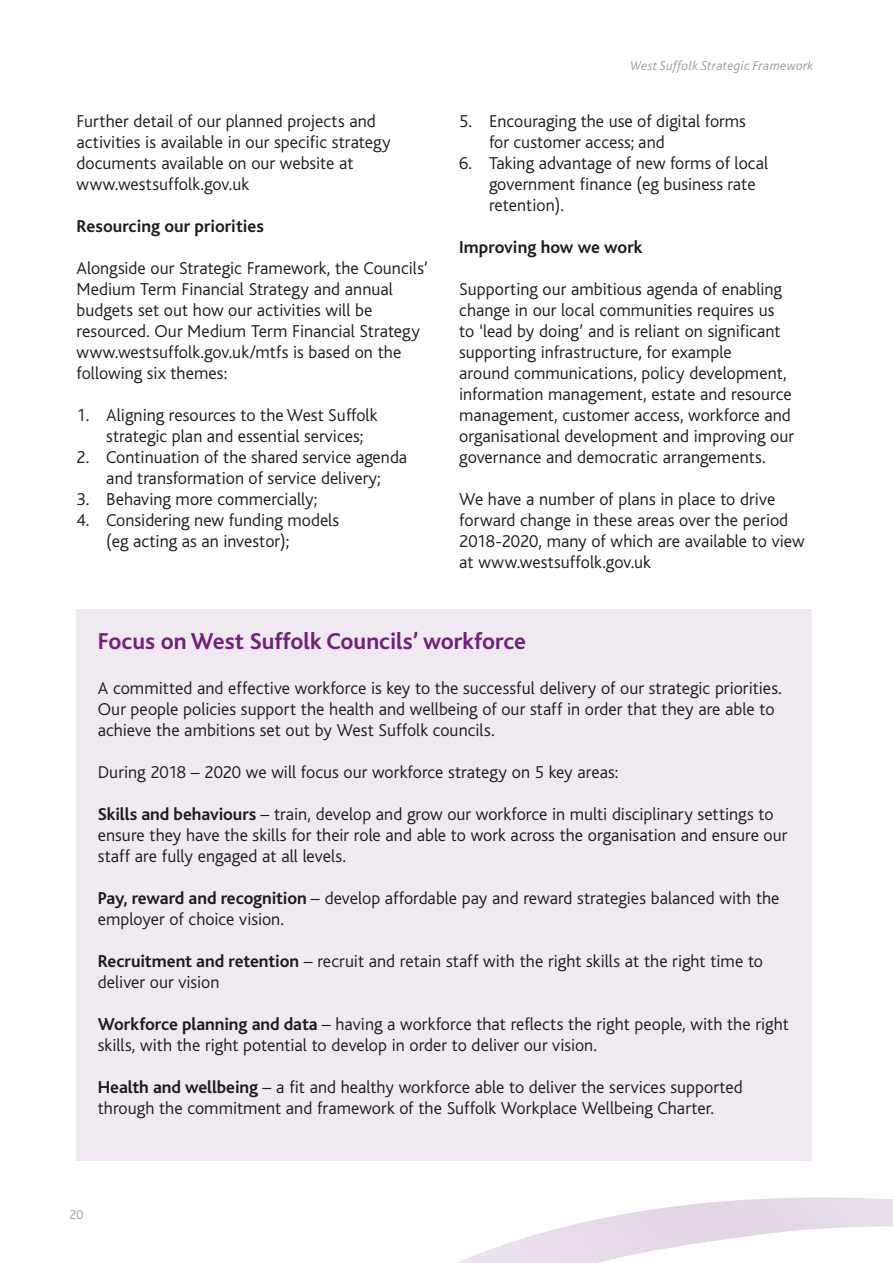
<style>
.page{position:relative;width:893px;height:1263px;background:#fff}
.page>*{position:absolute;margin:0;border:0;box-sizing:border-box;transform-origin:0 0}
.t1{font:700 24px "Bliss";color:#6f2277}
.t2{font:300 18px/21px "Bliss";color:#1d1d1b}
.t3{font:700 18px "Bliss";color:#1d1d1b}
.t4{font:italic 300 13.5px "Bliss";letter-spacing:.02em;color:#9d9d9c}
.t5{font:300 13.5px "Bliss";color:#9d9d9c}
.s1{font-weight:700}
</style>
<div class="page">
<svg style="left:456px;top:1197px;width:437px;height:66px"></svg>
<div style="left:77px;top:610px;width:735px;height:551px;background:#f1e9f1"></div>
<p class="t2" style="left:77px;top:110px;width:316px">Further detail of our planned projects and activities is available in our specific strategy documents available on our website at www.westsuffolk.gov.uk</p>
<p class="t3" style="left:77px;top:216px;width:189px">Resourcing our priorities</p>
<p class="t2" style="left:77px;top:257px;width:353px">Alongside our Strategic Framework, the Councils’ Medium Term Financial Strategy and annual budgets set out how our activities will be resourced. Our Medium Term Financial Strategy www.westsuffolk.gov.uk/mtfs is based on the following six themes:</p>
<p class="t2" style="left:106px;top:404px;width:273px;text-indent:-30px">1. Aligning resources to the West Suffolk strategic plan and essential services;</p>
<p class="t2" style="left:77px;top:447px;width:332px;text-align:center">2. Continuation of the shared service agenda and transformation of service delivery;</p>
<p class="t2" style="left:77px;top:489px;width:242px">3. Behaving more commercially;</p>
<p class="t2" style="left:106px;top:510px;width:234px;text-indent:-30px">4. Considering new funding models (eg acting as an investor);</p>
<p class="t4" style="left:631px;top:58px;width:184px">West Suffolk Strategic Framework</p>
<p class="t2" style="left:489px;top:110px;width:258px;text-indent:-30px">5. Encouraging the use of digital forms for customer access; and</p>
<p class="t2" style="left:489px;top:152px;width:281px;text-indent:-30px">6. Taking advantage of new forms of local government finance (eg business rate retention).</p>
<p class="t3" style="left:459px;top:237px;width:185px">Improving how we work</p>
<p class="t2" style="left:459px;top:278px;width:336px">Supporting our ambitious agenda of enabling change in our local communities requires us to ‘lead by doing’ and is reliant on significant supporting infrastructure, for example<br>around communications, policy development, information management, estate and resource management, customer access, workforce and organisational development and improving our governance and democratic arrangements.</p>
<p class="t2" style="left:459px;top:489px;width:347px">We have a number of plans in place to drive forward change in these areas over the period 2018-2020, many of which are available to view at www.westsuffolk.gov.uk</p>
<h1 class="t1" style="left:98px;top:629px;width:430px">Focus on West Suffolk Councils’ workforce</h1>
<p class="t2" style="left:98px;top:677px;width:685px">A committed and effective workforce is key to the successful delivery of our strategic priorities.<br>Our people policies support the health and wellbeing of our staff in order that they are able to achieve the ambitions set out by West Suffolk councils.</p>
<p class="t2" style="left:98px;top:761px;width:522px">During 2018 – 2020 we will focus our workforce strategy on 5 key areas:</p>
<p class="t2" style="left:98px;top:803px;width:691px"><span class="s1">Skills and behaviours</span> – train, develop and grow our workforce in multi disciplinary settings to ensure they have the skills for their role and able to work across the organisation and ensure our staff are fully engaged at all levels.</p>
<p class="t2" style="left:98px;top:887px;width:683px"><span class="s1">Pay, reward and recognition</span> – develop affordable pay and reward strategies balanced with the employer of choice vision.</p>
<p class="t2" style="left:98px;top:950px;width:667px"><span class="s1">Recruitment and retention</span> – recruit and retain staff with the right skills at the right time to deliver our vision</p>
<p class="t2" style="left:98px;top:1013px;width:692px"><span class="s1">Workforce planning and data</span> – having a workforce that reflects the right people, with the right skills, with the right potential to develop in order to deliver our vision.</p>
<p class="t2" style="left:98px;top:1076px;width:646px"><span class="s1">Health and wellbeing</span> – a fit and healthy workforce able to deliver the services supported through the commitment and framework of the Suffolk Workplace Wellbeing Charter.</p>
<p class="t5" style="left:69px;top:1207px;width:16px">20</p>
</div>
